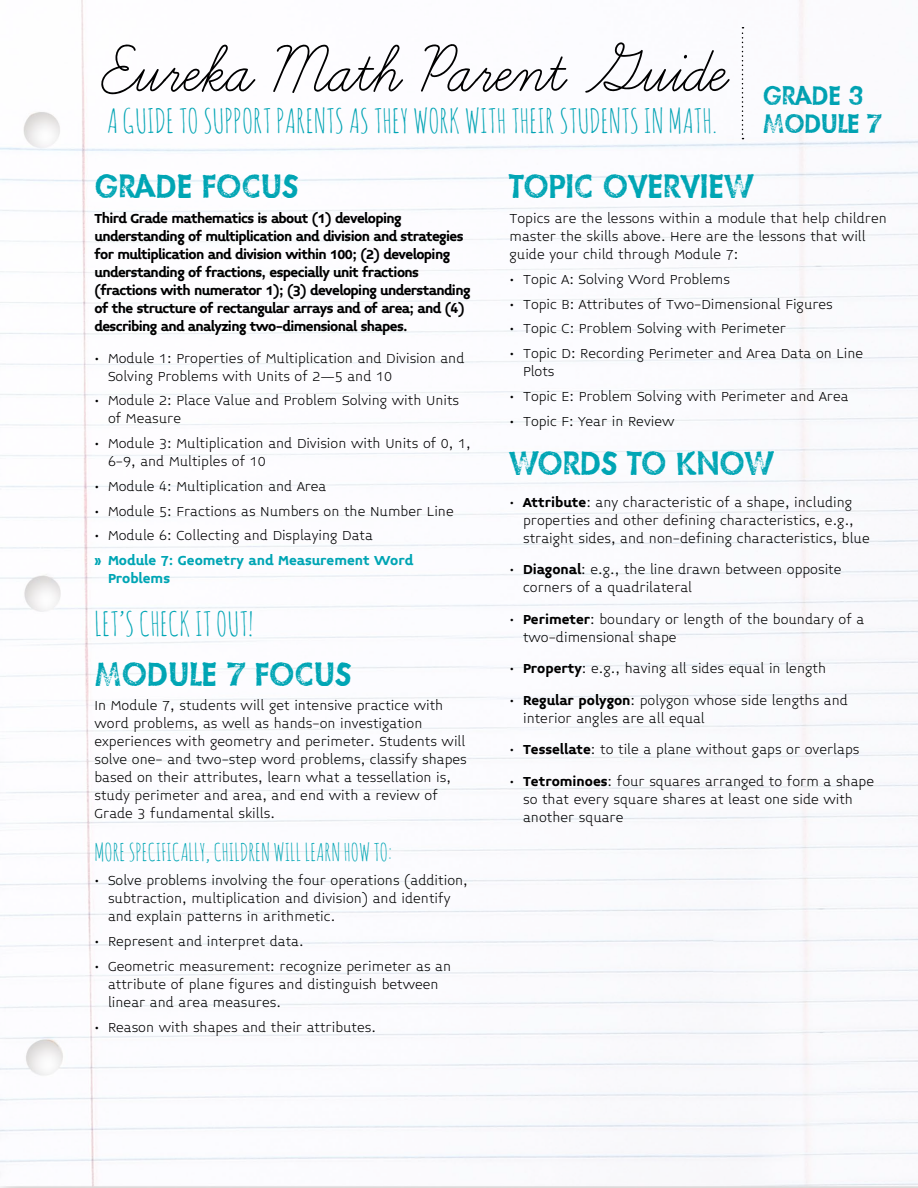
<style>
.page{position:relative;width:918px;height:1188px;background:#fff}
.page>*{position:absolute;margin:0;border:0;box-sizing:border-box;transform-origin:0 0}
.t1{font:81px "Learning Curve Pro";color:#000}
.Body{font:33px "Amatic SC";color:#00a5b4}
.t2{font:30px "Hat Check";color:#00a5b4}
.Body-2{font:24px "Amatic SC";color:#00a5b4}
.t3{font:24px/28.8px "Hat Check";letter-spacing:-.01em;color:#00a5b4}
.Bullet{font:300 15px/18px "Midiet Sans";color:#000}
.Body-3{font:300 15px/18px "Midiet Sans";color:#000}
.Body-4{font:700 15px/18px "Midiet Sans";letter-spacing:-.04em;color:#000}
.Bullet-2{font:700 15px/18px "Midiet Sans";color:#00a5b4}
.s1{font-weight:700}
</style>
<div class="page">
<img style="left:0;top:0;width:918px;height:1188px">
<svg style="left:742px;top:27px;width:1px;height:112px"></svg>
<h1 class="t1" style="left:100px;top:34px;width:626px">Eureka Math Parent Guide</h1>
<h2 class="Body" style="left:107px;top:100px;width:612px">A GUIDE TO SUPPORT PARENTS AS THEY WORK WITH THEIR STUDENTS IN MATH.</h2>
<h3 class="t3" style="left:763px;top:80px;width:121px">GRADE 3<br>MODULE 7</h3>
<p class="t2" style="left:94px;top:166px;width:206px">GRADE FOCUS</p>
<p class="Body-4" style="left:94px;top:210px;width:377px">Third Grade mathematics is about (1) developing understanding of multiplication and division and strategies for multiplication and division within 100; (2) developing understanding of fractions, especially unit fractions (fractions with numerator 1); (3) developing understanding of the structure of rectangular arrays and of area; and (4) describing and analyzing two-dimensional shapes.</p>
<p class="Bullet" style="left:108px;top:349px;width:358px;text-indent:-14px">• Module 1: Properties of Multiplication and Division and<br>Solving Problems with Units of 2–5 and 10</p>
<p class="Bullet" style="left:108px;top:392px;width:353px;text-indent:-14px">• Module 2: Place Value and Problem Solving with Units of Measure</p>
<p class="Bullet" style="left:108px;top:435px;width:364px;text-indent:-14px">• Module 3: Multiplication and Division with Units of 0, 1,<br>6-9, and Multiples of 10</p>
<p class="Bullet" style="left:94px;top:477px;width:233px">• Module 4: Multiplication and Area</p>
<p class="Bullet" style="left:94px;top:502px;width:361px">• Module 5: Fractions as Numbers on the Number Line</p>
<p class="Bullet" style="left:94px;top:527px;width:280px">• Module 6: Collecting and Displaying Data</p>
<p class="Bullet-2" style="left:108px;top:552px;width:307px;text-indent:-14px">» Module 7: Geometry and Measurement Word<br>Problems</p>
<p class="Body" style="left:94px;top:603px;width:161px">LET’S CHECK IT OUT!</p>
<p class="t2" style="left:94px;top:654px;width:259px">MODULE 7 FOCUS</p>
<p class="Body-3" style="left:94px;top:697px;width:374px">In Module 7, students will get intensive practice with word problems, as well as hands-on investigation experiences with geometry and perimeter. Students will solve one- and two-step word problems, classify shapes based on their attributes, learn what a tessellation is, study perimeter and area, and end with a review of Grade 3 fundamental skills.</p>
<p class="Body-2" style="left:94px;top:836px;width:299px">MORE SPECIFICALLY, CHILDREN WILL LEARN HOW TO:</p>
<p class="Bullet" style="left:108px;top:872px;width:361px;text-indent:-14px">• Solve problems involving the four operations (addition, subtraction, multiplication and division) and identify and explain patterns in arithmetic.</p>
<p class="Bullet" style="left:94px;top:933px;width:211px">• Represent and interpret data.</p>
<p class="Bullet" style="left:108px;top:957px;width:345px;text-indent:-14px">• Geometric measurement: recognize perimeter as an attribute of plane figures and distinguish between linear and area measures.</p>
<p class="Bullet" style="left:94px;top:1018px;width:283px">• Reason with shapes and their attributes.</p>
<p class="t2" style="left:510px;top:166px;width:244px">TOPIC OVERVIEW</p>
<p class="Body-3" style="left:510px;top:210px;width:379px">Topics are the lessons within a module that help children master the skills above. Here are the lessons that will guide your child through Module 7:</p>
<p class="Bullet" style="left:510px;top:270px;width:222px">• Topic A: Solving Word Problems</p>
<p class="Bullet" style="left:510px;top:295px;width:325px">• Topic B: Attributes of Two-Dimensional Figures</p>
<p class="Bullet" style="left:510px;top:320px;width:278px">• Topic C: Problem Solving with Perimeter</p>
<p class="Bullet" style="left:523px;top:345px;width:342px;text-indent:-14px">• Topic D: Recording Perimeter and Area Data on Line<br>Plots</p>
<p class="Bullet" style="left:510px;top:387px;width:341px">• Topic E: Problem Solving with Perimeter and Area</p>
<p class="Bullet" style="left:510px;top:412px;width:167px">• Topic F: Year in Review</p>
<p class="t2" style="left:510px;top:443px;width:265px">WORDS TO KNOW</p>
<p class="Bullet" style="left:523px;top:493px;width:348px;text-indent:-14px">• <span class="s1">Attribute</span>: any characteristic of a shape, including properties and other defining characteristics, e.g., straight sides, and non-defining characteristics, blue</p>
<p class="Bullet" style="left:523px;top:561px;width:320px;text-indent:-14px">• <span class="s1">Diagonal</span>: e.g., the line drawn between opposite corners of a quadrilateral</p>
<p class="Bullet" style="left:523px;top:610px;width:343px;text-indent:-14px">• <span class="s1">Perimeter</span>: boundary or length of the boundary of a two-dimensional shape</p>
<p class="Bullet" style="left:510px;top:660px;width:318px">• <span class="s1">Property</span>: e.g., having all sides equal in length</p>
<p class="Bullet" style="left:523px;top:691px;width:326px;text-indent:-14px">• <span class="s1">Regular polygon</span>: polygon whose side lengths and interior angles are all equal</p>
<p class="Bullet" style="left:510px;top:741px;width:351px">• <span class="s1">Tessellate</span>: to tile a plane without gaps or overlaps</p>
<p class="Bullet" style="left:523px;top:772px;width:353px;text-indent:-14px">• <span class="s1">Tetrominoes</span>: four squares arranged to form a shape so that every square shares at least one side with another square</p>
</div>
